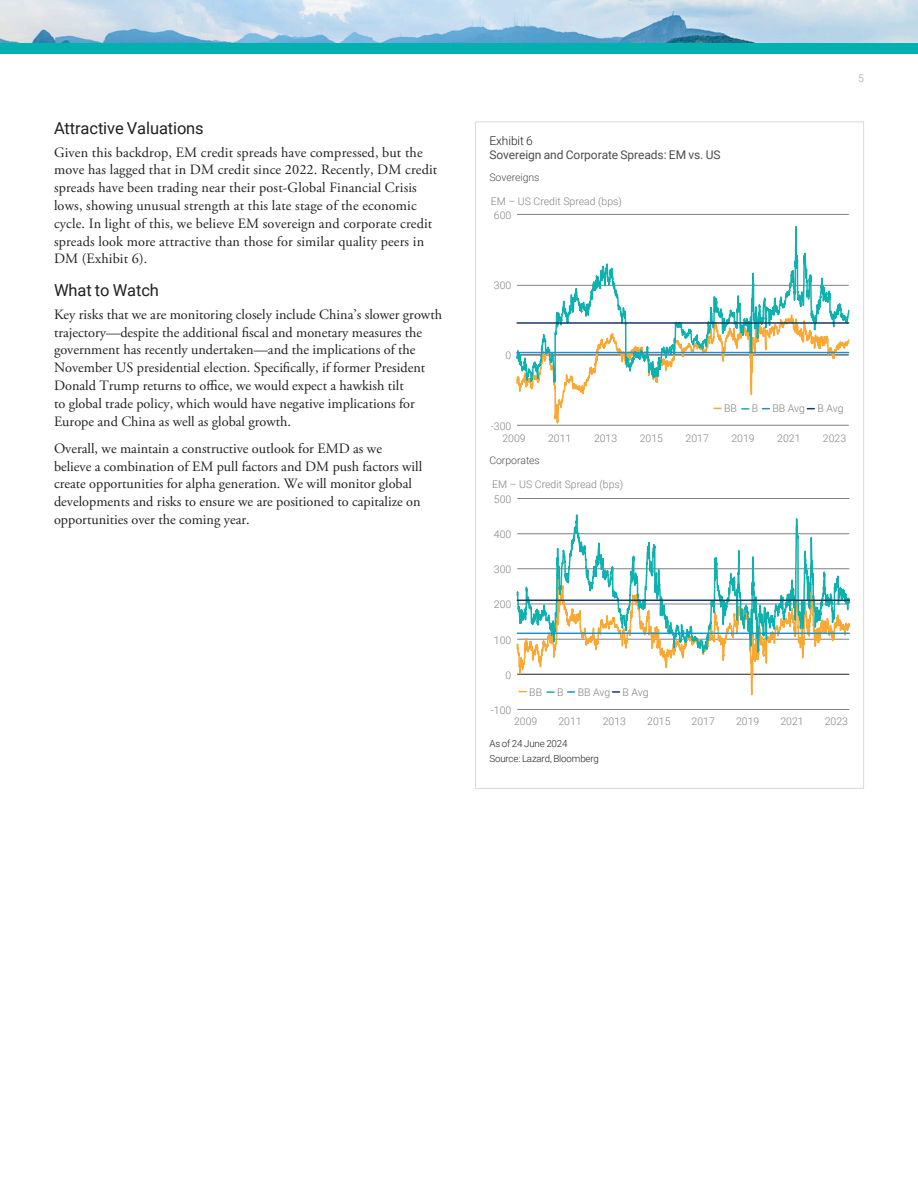
<style>
.page{position:relative;width:918px;height:1188px;background:#fff}
.page>*{position:absolute;margin:0;border:0;box-sizing:border-box;transform-origin:0 0}
.t1{font:16.5px "Roboto";letter-spacing:-.005em;color:#231f20}
.t2{font:14.25px/17.9px "Adobe Garamond Pro";color:#231f20}
.t3{font:12px "Roboto";letter-spacing:-.005em;color:#4b4c4d}
.t4{font:300 12px "Roboto";letter-spacing:-.005em;color:#231f20}
.t5{font:300 10.5px "Roboto";color:#817f83}
.t6{font:300 10.5px "Roboto";letter-spacing:-.005em;color:#4b4c4d}
.t7{font:10.5px "Roboto";color:#bcbbbf}
.t8{font:300 9.75px/14.9px "Roboto";letter-spacing:-.015em;color:#231f20}
</style>
<div class="page">
<img style="left:0;top:0;width:918px;height:43px">
<div style="left:0;top:43px;width:918px;height:11px;background:#00b1b0"></div>
<svg style="left:516px;top:0;width:334px;height:426px"></svg>
<svg style="left:516px;top:351px;width:334px;height:3px"></svg>
<svg style="left:516px;top:321px;width:334px;height:3px"></svg>
<svg style="left:742px;top:408px;width:7px;height:2px"></svg>
<svg style="left:516px;top:498px;width:334px;height:212px"></svg>
<svg style="left:516px;top:632px;width:334px;height:3px"></svg>
<svg style="left:516px;top:599px;width:334px;height:3px"></svg>
<p class="t1" style="left:54px;top:116px;width:151px">Attractive Valuations</p>
<p class="t2" style="left:54px;top:144px;width:385px">Given this backdrop, EM credit spreads have compressed, but the move has lagged that in DM credit since 2022. Recently, DM credit spreads have been trading near their post-Global Financial Crisis lows, showing unusual strength at this late stage of the economic cycle. In light of this, we believe EM sovereign and corporate credit spreads look more attractive than those for similar quality peers in DM (Exhibit 6).</p>
<p class="t1" style="left:54px;top:279px;width:106px">What to Watch</p>
<p class="t2" style="left:54px;top:306px;width:390px">Key risks that we are monitoring closely include China’s slower growth trajectory—despite the additional fiscal and monetary measures the government has recently undertaken—and the implications of the November US presidential election. Specifically, if former President Donald Trump returns to office, we would expect a hawkish tilt<br>to global trade policy, which would have negative implications for Europe and China as well as global growth.</p>
<p class="t2" style="left:54px;top:440px;width:370px">Overall, we maintain a constructive outlook for EMD as we believe a combination of EM pull factors and DM push factors will create opportunities for alpha generation. We will monitor global developments and risks to ensure we are positioned to capitalize on opportunities over the coming year.</p>
<p class="t4" style="left:489px;top:132px;width:45px">Exhibit 6</p>
<p class="t3" style="left:489px;top:146px;width:233px">Sovereign and Corporate Spreads: EM vs. US</p>
<p class="t6" style="left:489px;top:170px;width:52px">Sovereigns</p>
<p class="t5" style="left:491px;top:194px;width:133px">EM – US Credit Spread (bps)</p>
<p class="t5" style="left:494px;top:207px;width:19px">600</p>
<p class="t5" style="left:494px;top:278px;width:19px">300</p>
<p class="t7" style="left:858px;top:70px;width:7px">5</p>
<p class="t5" style="left:506px;top:348px;width:7px">0</p>
<p class="t5" style="left:491px;top:418px;width:22px">-300</p>
<p class="t5" style="left:724px;top:401px;width:14px">BB</p>
<p class="t5" style="left:752px;top:401px;width:8px">B</p>
<p class="t5" style="left:773px;top:401px;width:73px">BB Avg B Avg</p>
<p class="t5" style="left:502px;top:431px;width:25px">2009</p>
<p class="t5" style="left:548px;top:431px;width:25px">2011</p>
<p class="t5" style="left:594px;top:431px;width:25px">2013</p>
<p class="t5" style="left:640px;top:431px;width:25px">2015</p>
<p class="t5" style="left:686px;top:431px;width:25px">2017</p>
<p class="t5" style="left:731px;top:431px;width:25px">2019</p>
<p class="t5" style="left:777px;top:431px;width:25px">2021</p>
<p class="t5" style="left:823px;top:431px;width:25px">2023</p>
<p class="t6" style="left:489px;top:453px;width:52px">Corporates</p>
<p class="t5" style="left:492px;top:477px;width:133px">EM – US Credit Spread (bps)</p>
<p class="t5" style="left:494px;top:492px;width:19px">500</p>
<p class="t5" style="left:494px;top:527px;width:19px">400</p>
<p class="t5" style="left:494px;top:562px;width:19px">300</p>
<p class="t5" style="left:494px;top:597px;width:19px">200</p>
<p class="t5" style="left:494px;top:633px;width:19px">100</p>
<p class="t5" style="left:505px;top:668px;width:7px">0</p>
<p class="t5" style="left:491px;top:703px;width:22px">-100</p>
<p class="t5" style="left:529px;top:684px;width:14px">BB</p>
<p class="t5" style="left:557px;top:684px;width:8px">B</p>
<p class="t5" style="left:578px;top:684px;width:73px">BB Avg B Avg</p>
<p class="t5" style="left:514px;top:714px;width:25px">2009</p>
<p class="t5" style="left:558px;top:714px;width:25px">2011</p>
<p class="t5" style="left:603px;top:714px;width:25px">2013</p>
<p class="t5" style="left:647px;top:714px;width:25px">2015</p>
<p class="t5" style="left:692px;top:714px;width:25px">2017</p>
<p class="t5" style="left:736px;top:714px;width:25px">2019</p>
<p class="t5" style="left:780px;top:714px;width:25px">2021</p>
<p class="t5" style="left:825px;top:714px;width:25px">2023</p>
<p class="t8" style="left:489px;top:736px;width:111px">As of 24 June 2024<br>Source: Lazard, Bloomberg</p>
</div>
